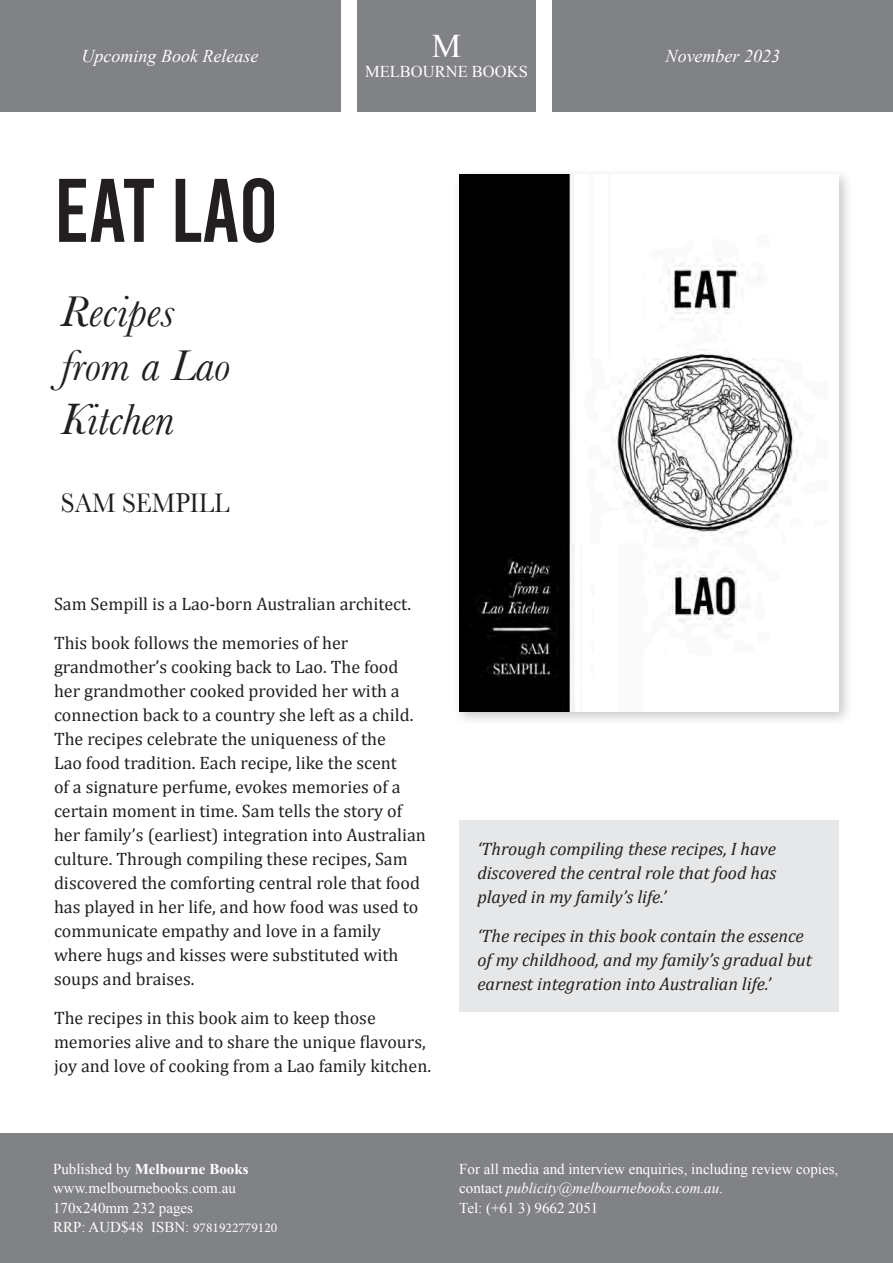
<style>
.page{position:relative;width:893px;height:1263px;background:#fff}
.page>*{position:absolute;margin:0;border:0;box-sizing:border-box;transform-origin:0 0}
.t1{font:90px "Bebas Kai";letter-spacing:-.005em;color:#231f20}
.t2{font:italic 45px/54px "Baskerville";color:#231f20}
.t3{font:33px "Times New Roman";color:#fff}
.t4{font:28.05px "Baskerville";color:#231f20;scale:.91 1}
.t5{font:18px/24px "Cambria";color:#231f20}
.t6{font:italic 18px/24px "Cambria";color:#231f20;text-align:justify}
.t7{font:italic 18px "Times New Roman";color:#fff}
.t8{font:16.5px "Times New Roman";color:#fff}
.t9{font:15px/19.5px "Times New Roman";color:#fff}
.t10{font:700 15px "Times New Roman";color:#fff}
.s1{font-weight:400}
.s2{font-family:"Minion Pro";font-size:13.5px}
.s3{font-style:italic}
</style>
<div class="page">
<div style="left:0;top:0;width:340px;height:111px;background:#808285"></div>
<div style="left:553px;top:0;width:340px;height:111px;background:#808285"></div>
<div style="left:357px;top:0;width:179px;height:111px;background:#808285"></div>
<div style="left:453px;top:168px;width:401px;height:558px;background:#231f20;opacity:.25"></div>
<img style="left:459px;top:174px;width:380px;height:538px">
<div style="left:0;top:1133px;width:893px;height:130px;background:#808285"></div>
<div style="left:459px;top:821px;width:380px;height:191px;background:#e6e7e9"></div>
<p class="t7" style="left:82px;top:43px;width:178px">Upcoming Book Release</p>
<p class="t1" style="left:54px;top:162px;width:226px">EAT LAO</p>
<p class="t2" style="left:61px;top:284px;width:115px">Recipes</p>
<p class="t2" style="left:61px;top:338px;width:171px">from a Lao<br>Kitchen</p>
<p class="t4" style="left:61px;top:486px;width:187px">SAM SEMPILL</p>
<p class="t3" style="left:432px;top:24px;width:31px">M</p>
<p class="t8" style="left:365px;top:60px;width:164px">MELBOURNE BOOKS</p>
<p class="t7" style="left:666px;top:43px;width:116px">November 2023</p>
<p class="t5" style="left:54px;top:591px;width:359px">Sam Sempill is a Lao-born Australian architect.</p>
<p class="t5" style="left:54px;top:630px;width:373px">This book follows the memories of her grandmother’s cooking back to Lao. The food her grandmother cooked provided her with a connection back to a country she left as a child.<br>The recipes celebrate the uniqueness of the<br>Lao food tradition. Each recipe, like the scent<br>of a signature perfume, evokes memories of a certain moment in time. Sam tells the story of her family’s (earliest) integration into Australian culture. Through compiling these recipes, Sam discovered the comforting central role that food has played in her life, and how food was used to communicate empathy and love in a family where hugs and kisses were substituted with soups and braises.</p>
<p class="t5" style="left:54px;top:1005px;width:379px">The recipes in this book aim to keep those memories alive and to share the unique flavours, joy and love of cooking from a Lao family kitchen.</p>
<p class="t6" style="left:477px;top:835px;width:300px">‘Through compiling these recipes, I have discovered the central role that food has played in my family’s life.’</p>
<p class="t6" style="left:477px;top:922px;width:336px;text-align:left">‘The recipes in this book contain the essence of my childhood, and my family’s gradual but earnest integration into Australian life.’</p>
<p class="t10" style="left:53px;top:1158px;width:197px"><span class="s1">Published by</span> Melbourne Books</p>
<p class="t9" style="left:53px;top:1178px;width:184px">www.melbournebooks.com.au</p>
<p class="t9" style="left:53px;top:1198px;width:141px">170x240mm 232 pages</p>
<p class="t9" style="left:53px;top:1217px;width:226px">RRP: AUD$48 ISBN: <span class="s2">9781922779120</span></p>
<p class="t9" style="left:459px;top:1159px;width:381px">For all media and interview enquiries, including review copies, contact <span class="s3">publicity@melbournebooks.com.au</span>.</p>
<p class="t9" style="left:459px;top:1198px;width:141px">Tel: (+61 3) 9662 2051</p>
</div>
